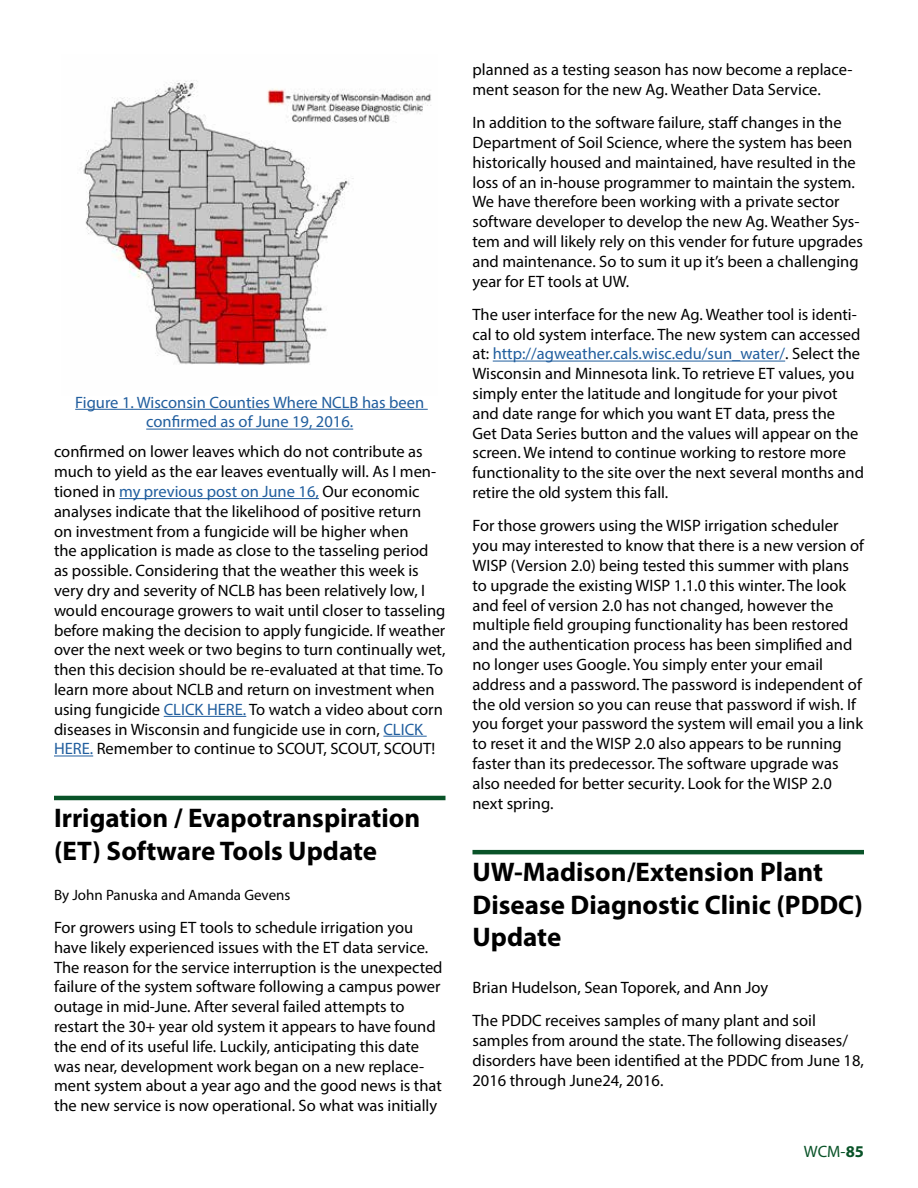
<style>
.page{position:relative;width:918px;height:1188px;background:#fff}
.page>*{position:absolute;margin:0;border:0;box-sizing:border-box;transform-origin:0 0}
.t1{font:700 27px/32.4px "Myriad Pro";color:#000}
.t2{font:16.5px/19.8px "Myriad Pro";color:#000}
.t3{font:16.5px/19.8px "Myriad Pro";color:#215e9e;text-align:center}
.t4{font:16.5px "Myriad Pro";color:#095328}
.t5{font:15px "Myriad Pro";color:#000}
.s1{color:#215e9e}
.s2{font-weight:700}
</style>
<div class="page">
<hr style="left:119px;top:498px;width:200px;height:1px;background:#215e9e">
<hr style="left:164px;top:716px;width:82px;height:1px;background:#215e9e">
<hr style="left:383px;top:736px;width:44px;height:1px;background:#215e9e">
<hr style="left:54px;top:756px;width:39px;height:1px;background:#215e9e">
<hr style="left:54px;top:796px;width:392px;height:4px;background:#095328">
<img style="left:80px;top:80px;width:351px;height:285px">
<hr style="left:75px;top:409px;width:353px;height:1px;background:#215e9e">
<hr style="left:146px;top:429px;width:207px;height:1px;background:#215e9e">
<hr style="left:493px;top:361px;width:292px;height:1px;background:#215e9e">
<hr style="left:472px;top:850px;width:392px;height:4px;background:#095328">
<p class="t3" style="left:75px;top:392px;width:351px">Figure 1. Wisconsin Counties Where NCLB has been confirmed as of June 19, 2016.</p>
<p class="t2" style="left:54px;top:442px;width:393px">confirmed on lower leaves which do not contribute as much to yield as the ear leaves eventually will. As I men&shy;tioned in <span class="s1">my previous post on June 16,</span> Our economic analyses indicate that the likelihood of positive return<br>on investment from a fungicide will be higher when<br>the application is made as close to the tasseling period as possible. Considering that the weather this week is very dry and severity of NCLB has been relatively low, I would encourage growers to wait until closer to tasseling before making the decision to apply fungicide. If weather over the next week or two begins to turn continually wet, then this decision should be re-evaluated at that time. To learn more about NCLB and return on investment when using fungicide <span class="s1">CLICK HERE.</span> To watch a video about corn diseases in Wisconsin and fungicide use in corn, <span class="s1">CLICK HERE.</span> Remember to continue to SCOUT, SCOUT, SCOUT!</p>
<h1 class="t1" style="left:54px;top:801px;width:368px">Irrigation / Evapotranspiration (ET) Software Tools Update</h1>
<p class="t5" style="left:54px;top:885px;width:238px">By John Panuska and Amanda Gevens</p>
<p class="t2" style="left:54px;top:917px;width:390px">For growers using ET tools to schedule irrigation you have likely experienced issues with the ET data service.<br>The reason for the service interruption is the unexpected failure of the system software following a campus power outage in mid-June. After several failed attempts to restart the 30+ year old system it appears to have found the end of its useful life. Luckily, anticipating this date was near, development work began on a new replace&shy;ment system about a year ago and the good news is that the new service is now operational. So what was initially</p>
<p class="t2" style="left:472px;top:59px;width:382px">planned as a testing season has now become a replace&shy;ment season for the new Ag. Weather Data Service.</p>
<p class="t2" style="left:472px;top:112px;width:392px">In addition to the software failure, staff changes in the Department of Soil Science, where the system has been historically housed and maintained, have resulted in the loss of an in-house programmer to maintain the system.<br>We have therefore been working with a private sector software developer to develop the new Ag. Weather Sys&shy;tem and will likely rely on this vender for future upgrades and maintenance. So to sum it up it’s been a challenging year for ET tools at UW.</p>
<p class="t2" style="left:472px;top:304px;width:393px">The user interface for the new Ag. Weather tool is identi&shy;cal to old system interface. The new system can accessed at: <span class="s1">http://agweather.cals.wisc.edu/sun_water/</span>. Select the Wisconsin and Minnesota link. To retrieve ET values, you simply enter the latitude and longitude for your pivot and date range for which you want ET data, press the<br>Get Data Series button and the values will appear on the screen. We intend to continue working to restore more functionality to the site over the next several months and retire the old system this fall.</p>
<p class="t2" style="left:472px;top:516px;width:393px">For those growers using the WISP irrigation scheduler you may interested to know that there is a new version of WISP (Version 2.0) being tested this summer with plans to upgrade the existing WISP 1.1.0 this winter. The look and feel of version 2.0 has not changed, however the multiple field grouping functionality has been restored and the authentication process has been simplified and no longer uses Google. You simply enter your email address and a password. The password is independent of the old version so you can reuse that password if wish. If you forget your password the system will email you a link to reset it and the WISP 2.0 also appears to be running faster than its predecessor. The software upgrade was also needed for better security. Look for the WISP 2.0 next spring.</p>
<h1 class="t1" style="left:472px;top:855px;width:392px">UW-Madison/Extension Plant<br>Disease Diagnostic Clinic (PDDC)<br>Update</h1>
<p class="t2" style="left:472px;top:971px;width:345px;line-height:33.3px">Brian Hudelson, Sean Toporek, and Ann Joy<br>The PDDC receives samples of many plant and soil</p>
<p class="t2" style="left:472px;top:1030px;width:393px">samples from around the state. The following diseases/ disorders have been identified at the PDDC from June 18,<br>2016 through June24, 2016.</p>
<p class="t4" style="left:804px;top:1142px;width:62px">WCM-<span class="s2">85</span></p>
</div>
